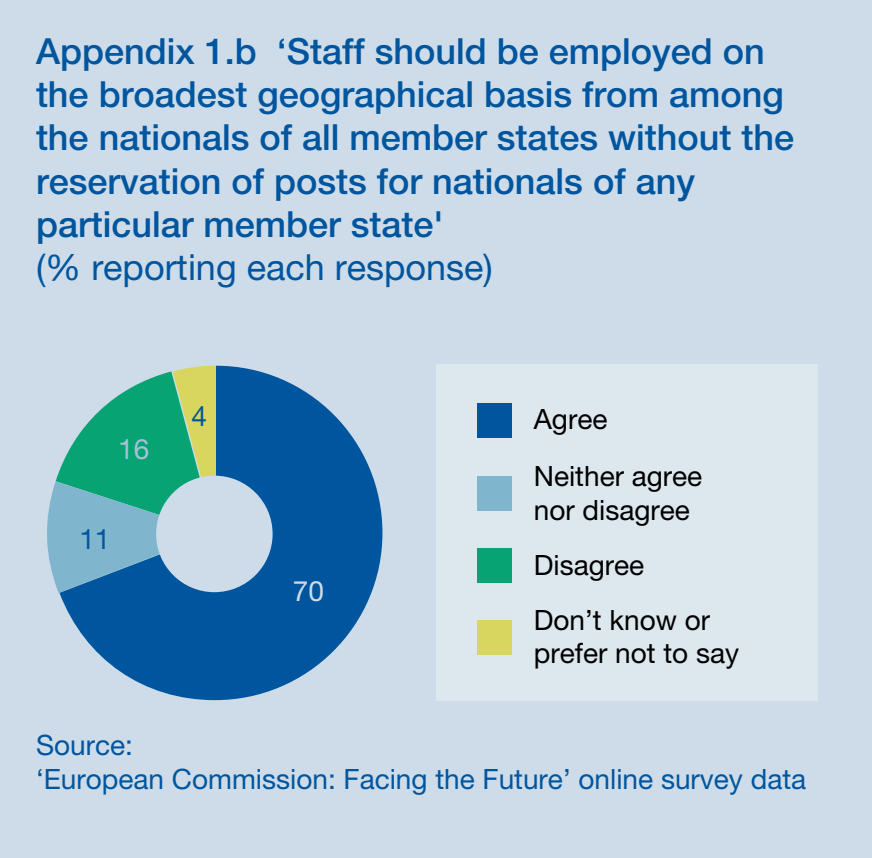
<style>
.page{position:relative;width:872px;height:858px;background:#cddce8}
.page>*{position:absolute;margin:0;border:0;box-sizing:border-box;transform-origin:0 0}
.t1{font:500 36px/43.2px "Helvetica Neue LT Com";color:#00559f}
.t2{font:36px "Helvetica Neue LT Com";color:#00559f}
.t3{font:28px/33.6px "Helvetica Neue LT Com";color:#00559f}
.t4{font:28px/54.8px "Helvetica Neue LT Com";color:#000}
.t5{font:28px "Helvetica Neue LT Com";color:#a6c1d8}
.t6{font:28px "Helvetica Neue LT Com";color:#cddce8}
</style>
<div class="page">
<svg style="left:47px;top:472px;width:12px;height:121px"></svg>
<svg style="left:59px;top:366px;width:323px;height:334px;fill:#00559f"></svg>
<div style="left:156px;top:475px;width:117px;height:117px;background:#cddce8;border-radius:50%"></div>
<div style="left:436px;top:364px;width:382px;height:337px;background:#dce7ee"></div>
<div style="left:477px;top:403px;width:34px;height:34px;background:#00559f"></div>
<div style="left:477px;top:476px;width:34px;height:34px;background:#7fb6ce"></div>
<div style="left:477px;top:549px;width:34px;height:34px;background:#08a373"></div>
<div style="left:477px;top:620px;width:34px;height:34px;background:#d8d65f"></div>
<p class="t1" style="left:36px;top:33px;width:760px">Appendix 1.b ‘Staff should be employed on the broadest geographical basis from among the nationals of all member states without the reservation of posts for nationals of any particular member state'</p>
<p class="t2" style="left:36px;top:254px;width:458px">(% reporting each response)</p>
<p class="t5" style="left:118px;top:439px;width:33px">16</p>
<p class="t3" style="left:79px;top:525px;width:33px">11</p>
<p class="t3" style="left:191px;top:402px;width:17px">4</p>
<p class="t6" style="left:293px;top:581px;width:33px">70</p>
<p class="t4" style="left:534px;top:394px;width:170px;line-height:56.8px">Agree<br>Neither agree</p>
<p class="t4" style="left:534px;top:485px;width:178px">nor disagree<br>Disagree<br>Don’t know or</p>
<p class="t4" style="left:534px;top:628px;width:207px">prefer not to say</p>
<p class="t3" style="left:36px;top:731px;width:772px">Source:<br>‘European Commission: Facing the Future’ online survey data</p>
</div>
